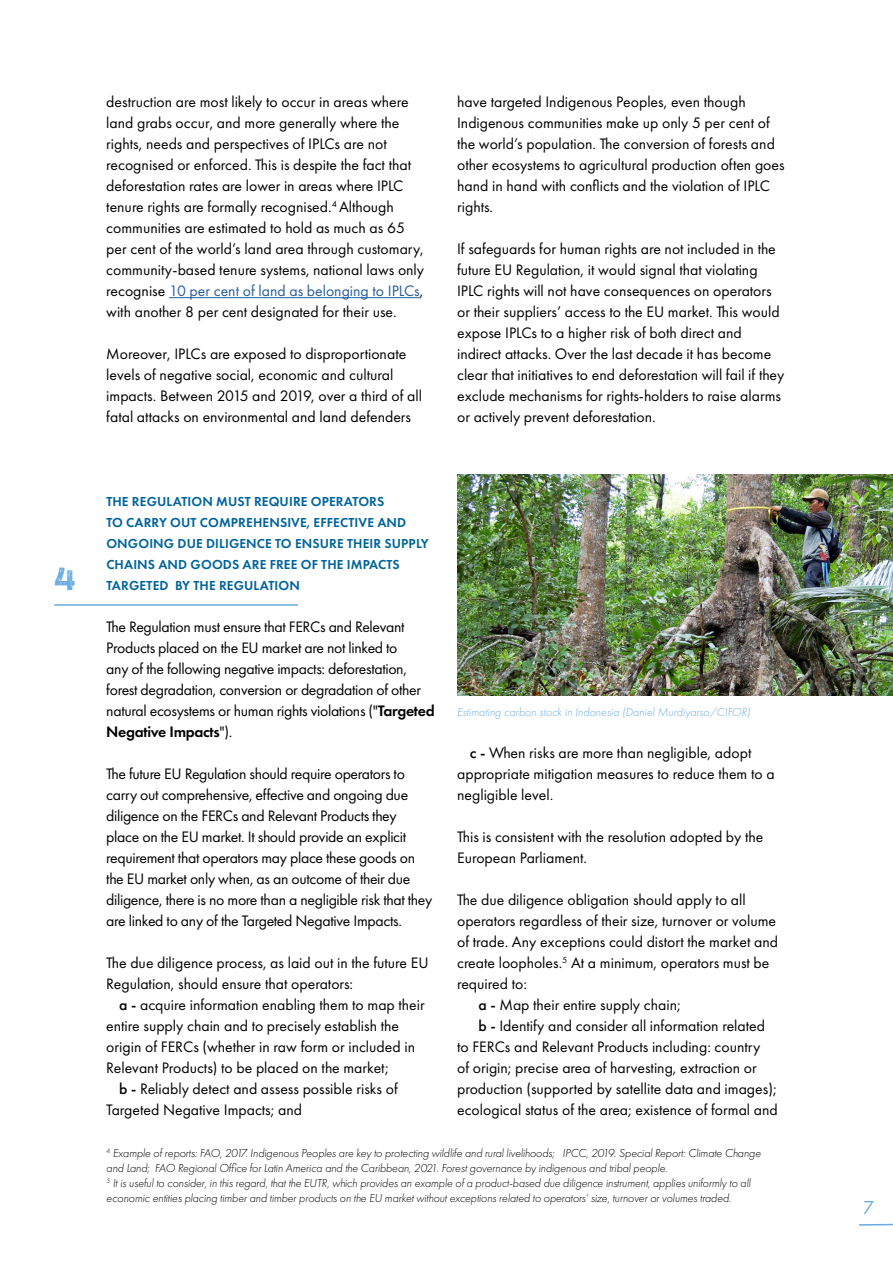
<style>
.page{position:relative;width:893px;height:1263px;background:#fff}
.page>*{position:absolute;margin:0;border:0;box-sizing:border-box;transform-origin:0 0}
.t1{font:700 33.45px "Scarlet Wood";color:#69acdf}
.t2{font:19.5px "Futura PT";color:#69acdf}
.t3{font:15.75px/21px "Futura PT";color:#000}
.t4{font:15.75px/21px "Futura PT";letter-spacing:-.02em;color:#000}
.t5{font:600 13.5px/21px "Futura PT";letter-spacing:.01em;color:#00649c}
.t6{font:italic 300 12px/15px "Futura PT";letter-spacing:-.01em;color:#000}
.t7{font:italic 300 12px "Futura PT";color:#69acdf}
.s1{color:#275b9b}
.s2{font-weight:600}
.s3{font-weight:500}
</style>
<div class="page">
<svg style="left:859px;top:1223px;width:34px;height:3px"></svg>
<img style="left:457px;top:474px;width:436px;height:221px">
<hr style="left:169px;top:297px;width:251px;height:1px;background:#275b9b">
<hr style="left:54px;top:604px;width:244px;height:2px;background:#69acdf">
<h1 class="t1" style="left:55px;top:556px;width:22px">4</h1>
<p class="t3" style="left:106px;top:91px;width:319px">destruction are most likely to occur in areas where land grabs occur, and more generally where the rights, needs and perspectives of IPLCs are not recognised or enforced. This is despite the fact that deforestation rates are lower in areas where IPLC tenure rights are formally recognised.<sup>4</sup> Although communities are estimated to hold as much as 65 per cent of the world’s land area through customary, community-based tenure systems, national laws only recognise <span class="s1">10 per cent of land as belonging to IPLCs</span>, with another 8 per cent designated for their use.</p>
<p class="t3" style="left:106px;top:343px;width:317px">Moreover, IPLCs are exposed to disproportionate levels of negative social, economic and cultural impacts. Between 2015 and 2019, over a third of all fatal attacks on environmental and land defenders</p>
<p class="t3" style="left:457px;top:91px;width:329px">have targeted Indigenous Peoples, even though Indigenous communities make up only 5 per cent of the world’s population. The conversion of forests and other ecosystems to agricultural production often goes hand in hand with conflicts and the violation of IPLC rights.</p>
<p class="t3" style="left:457px;top:238px;width:329px">If safeguards for human rights are not included in the future EU Regulation, it would signal that violating IPLC rights will not have consequences on operators or their suppliers’ access to the EU market. This would expose IPLCs to a higher risk of both direct and indirect attacks. Over the last decade it has become clear that initiatives to end deforestation will fail if they exclude mechanisms for rights-holders to raise alarms or actively prevent deforestation.</p>
<p class="t5" style="left:106px;top:491px;width:324px">THE REGULATION MUST REQUIRE OPERATORS<br>TO CARRY OUT COMPREHENSIVE, EFFECTIVE AND ONGOING DUE DILIGENCE TO ENSURE THEIR SUPPLY CHAINS AND GOODS ARE FREE OF THE IMPACTS TARGETED BY THE REGULATION</p>
<p class="t4" style="left:106px;top:616px;width:330px">The Regulation must ensure that FERCs and Relevant Products placed on the EU market are not linked to<br>any of the following negative impacts: deforestation, forest degradation, conversion or degradation of other natural ecosystems or human rights violations ("<span class="s2">Targeted Negative Impacts</span>").</p>
<p class="t4" style="left:106px;top:763px;width:328px">The future EU Regulation should require operators to carry out comprehensive, effective and ongoing due diligence on the FERCs and Relevant Products they place on the EU market. It should provide an explicit requirement that operators may place these goods on the EU market only when, as an outcome of their due diligence, there is no more than a negligible risk that they are linked to any of the Targeted Negative Impacts.</p>
<p class="t3" style="left:106px;top:952px;width:324px">The due diligence process, as laid out in the future EU<br>Regulation, should ensure that operators:</p>
<p class="t3" style="left:119px;top:994px;width:307px"><span class="s3">a ‑</span> acquire information enabling them to map their</p>
<p class="t3" style="left:106px;top:1015px;width:294px">entire supply chain and to precisely establish the</p>
<p class="t3" style="left:106px;top:1036px;width:310px">origin of FERCs (whether in raw form or included in</p>
<p class="t3" style="left:106px;top:1057px;width:284px">Relevant Products) to be placed on the market;</p>
<p class="t3" style="left:119px;top:1078px;width:280px"><span class="s3">b ‑</span> Reliably detect and assess possible risks of</p>
<p class="t3" style="left:106px;top:1099px;width:197px">Targeted Negative Impacts; and</p>
<p class="t7" style="left:457px;top:705px;width:295px">Estimating carbon stock in Indonesia (Daniel Murdiyarso/CIFOR)</p>
<p class="t3" style="left:457px;top:742px;width:319px;text-indent:13px"><span class="s3">c ‑</span> When risks are more than negligible, adopt appropriate mitigation measures to reduce them to a negligible level.</p>
<p class="t3" style="left:457px;top:826px;width:308px">This is consistent with the resolution adopted by the<br>European Parliament.</p>
<p class="t3" style="left:457px;top:889px;width:290px">The due diligence obligation should apply to all</p>
<p class="t3" style="left:457px;top:910px;width:321px">operators regardless of their size, turnover or volume</p>
<p class="t3" style="left:457px;top:931px;width:322px">of trade. Any exceptions could distort the market and</p>
<p class="t3" style="left:457px;top:952px;width:314px">create loopholes.<sup>5</sup> At a minimum, operators must be</p>
<p class="t3" style="left:457px;top:973px;width:71px">required to:</p>
<p class="t3" style="left:478px;top:994px;width:204px"><span class="s3">a ‑</span> Map their entire supply chain;</p>
<p class="t3" style="left:478px;top:1015px;width:288px"><span class="s3">b ‑</span> Identify and consider all information related</p>
<p class="t3" style="left:457px;top:1036px;width:305px">to FERCs and Relevant Products including: country</p>
<p class="t3" style="left:457px;top:1057px;width:301px">of origin; precise area of harvesting, extraction or</p>
<p class="t3" style="left:457px;top:1078px;width:321px">production (supported by satellite data and images);</p>
<p class="t3" style="left:457px;top:1099px;width:322px">ecological status of the area; existence of formal and</p>
<p class="t6" style="left:106px;top:1146px;width:656px"><sup>4</sup> Example of reports: FAO, 2017. Indigenous Peoples are key to protecting wildlife and rural livelihoods; IPCC, 2019. Special Report: Climate Change and Land; FAO Regional Office for Latin America and the Caribbean, 2021. Forest governance by indigenous and tribal people.<br><sup>5</sup> It is useful to consider, in this regard, that the EUTR, which provides an example of a product-based due diligence instrument, applies uniformly to all economic entities placing timber and timber products on the EU market without exceptions related to operators’ size, turnover or volumes traded.</p>
<p class="t2" style="left:863px;top:1196px;width:13px">7</p>
</div>
